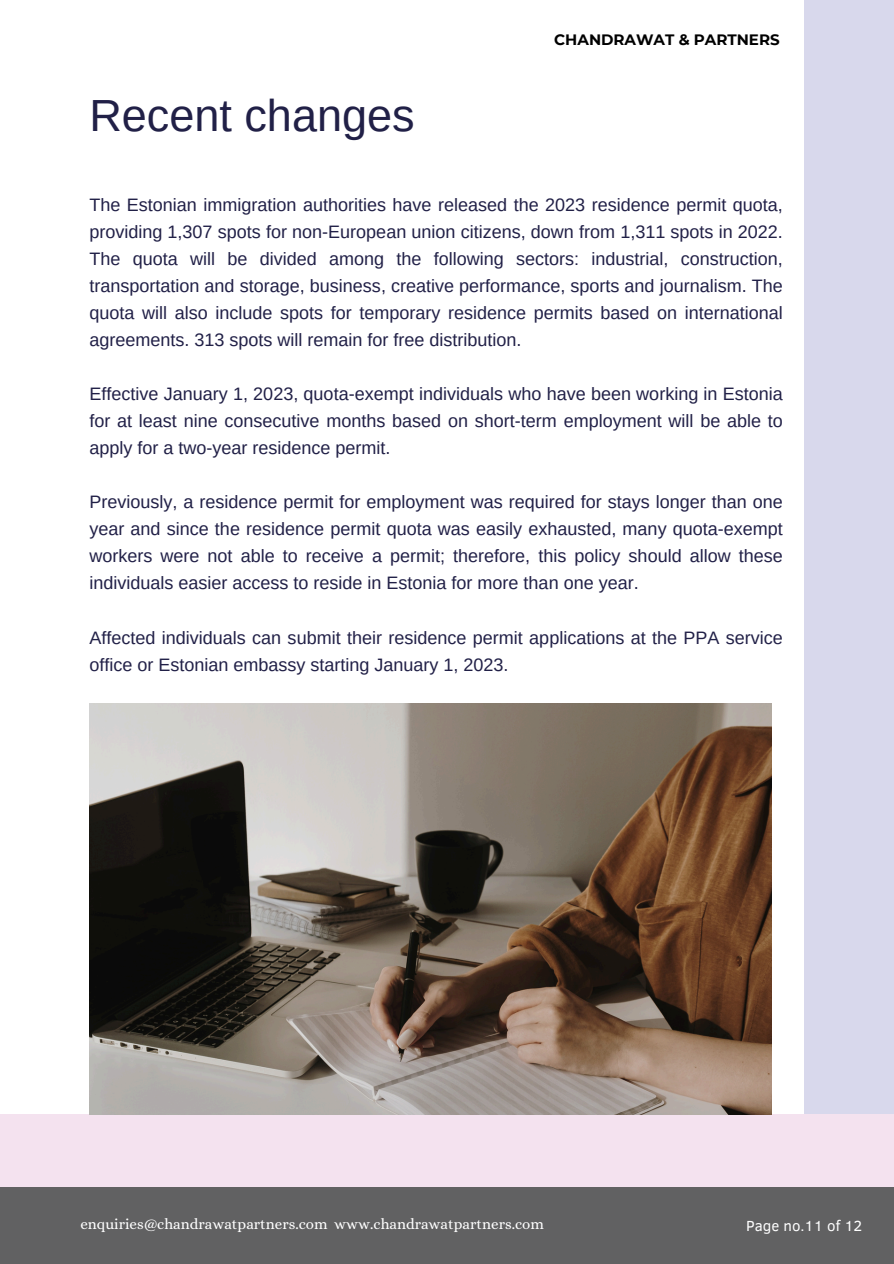
<style>
.page{position:relative;width:894px;height:1264px;background:#fff}
.page>*{position:absolute;margin:0;border:0;box-sizing:border-box;transform-origin:0 0}
.t1{font:45px "Arimo";color:#212047}
.t2{font:18px/27px "Arimo";color:#212047;text-align:justify}
.t3{font:15px "Alice";color:#fff}
.t4{font:700 15px "Montserrat";color:#000}
.t5{font:15px "Clear Sans";color:#fff}
</style>
<div class="page">
<div style="left:0;top:1114px;width:893px;height:149px;background:#f4e2ef"></div>
<div style="left:804px;top:0;width:89px;height:1114px;background:#d8d8ec"></div>
<img style="left:89px;top:703px;width:682px;height:411px">
<div style="left:0;top:1187px;width:893px;height:76px;background:#616162"></div>
<h3 class="t1" style="left:89px;top:90px;width:327px">Recent changes</h3>
<h2 class="t4" style="left:554px;top:31px;width:227px">CHANDRAWAT &amp; PARTNERS</h2>
<h1 class="t2" style="left:89px;top:191px;width:695px">The Estonian immigration authorities have released the 2023 residence permit quota, providing 1,307 spots for non-European union citizens, down from 1,311 spots in 2022.<br>The quota will be divided among the following sectors: industrial, construction, transportation and storage, business, creative performance, sports and journalism. The quota will also include spots for temporary residence permits based on international agreements. 313 spots will remain for free distribution.</h1>
<h2 class="t2" style="left:89px;top:380px;width:695px">Effective January 1, 2023, quota-exempt individuals who have been working in Estonia for at least nine consecutive months based on short-term employment will be able to apply for a two-year residence permit.</h2>
<h2 class="t2" style="left:89px;top:488px;width:695px">Previously, a residence permit for employment was required for stays longer than one year and since the residence permit quota was easily exhausted, many quota-exempt workers were not able to receive a permit; therefore, this policy should allow these individuals easier access to reside in Estonia for more than one year.</h2>
<h2 class="t2" style="left:89px;top:623px;width:695px">Affected individuals can submit their residence permit applications at the PPA service office or Estonian embassy starting January 1, 2023.</h2>
<h2 class="t3" style="left:80px;top:1215px;width:465px">enquiries@chandrawatpartners.com www.chandrawatpartners.com</h2>
<p class="t5" style="left:746px;top:1215px;width:117px">Page no.11 of 12</p>
</div>
